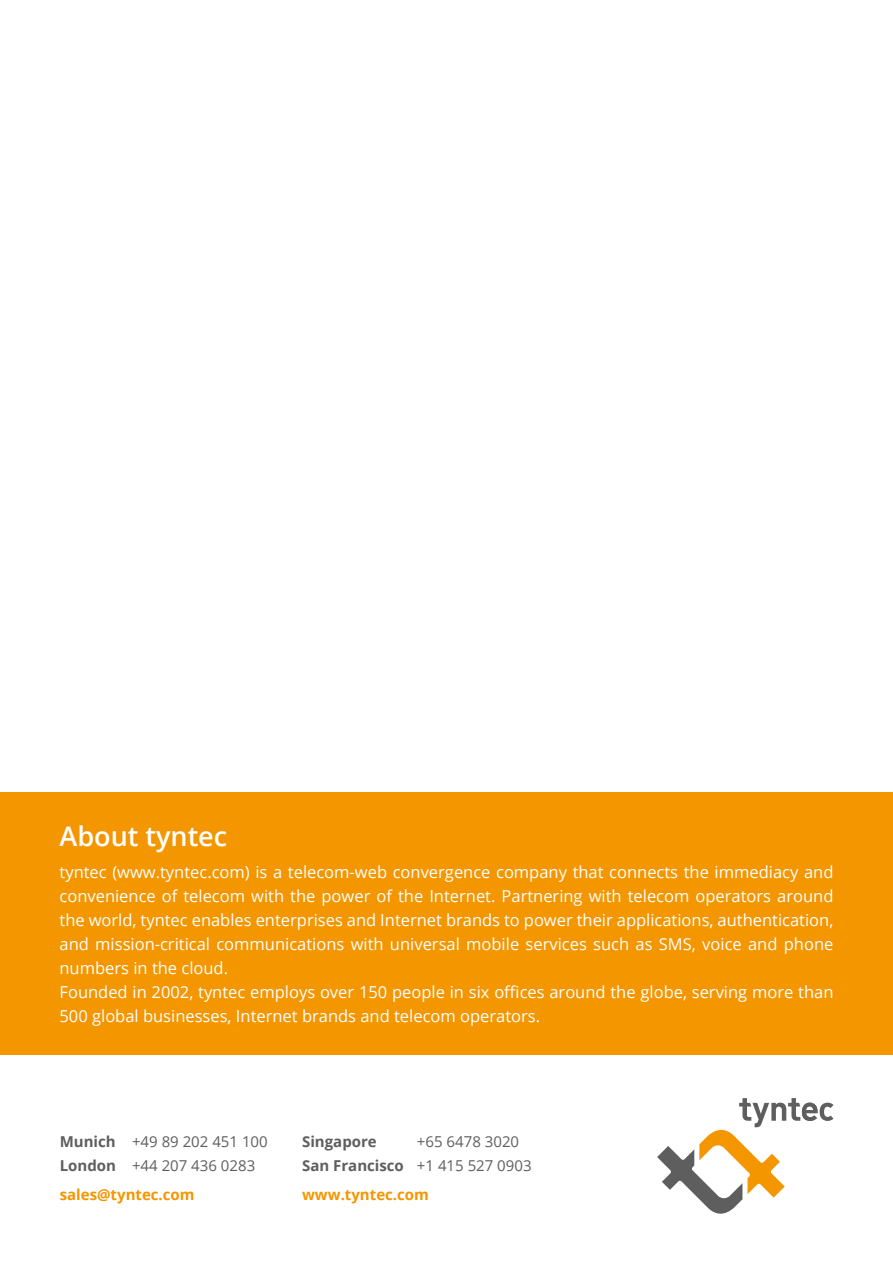
<style>
.page{position:relative;width:893px;height:1263px;background:#fff}
.page>*{position:absolute;margin:0;border:0;box-sizing:border-box;transform-origin:0 0}
.subheading_white_sem{font:600 27px "Open Sans";color:#fff}
.regular_text_white{font:16.5px/24px "Open Sans";color:#fff;text-align:justify}
.address{font:15px "Open Sans";color:#5f5e5e}
.address-2{font:700 15px "Open Sans";color:#5f5e5e}
.address-3{font:700 15px "Open Sans";color:#f49600}
.s1{font-weight:700}
.s2{font-weight:400}
</style>
<div class="page">
<div style="left:0;top:792px;width:893px;height:263px;background:#f49600"></div>
<svg style="left:657px;top:1098px;width:176px;height:116px"></svg>
<p class="subheading_white_sem" style="left:60px;top:817px;width:169px">About tyntec</p>
<p class="regular_text_white" style="left:60px;top:860px;width:775px">tyntec (www.tyntec.com) is a telecom-web convergence company that connects the immediacy and convenience of telecom with the power of the Internet. Partnering with telecom operators around the world, tyntec enables enterprises and Internet brands to power their applications, authentication, and mission-critical communications with universal mobile services such as SMS, voice and phone numbers in the cloud.</p>
<p class="regular_text_white" style="left:60px;top:980px;width:775px">Founded in 2002, tyntec employs over 150 people in six offices around the globe, serving more than<br>500 global businesses, Internet brands and telecom operators.</p>
<p class="address" style="left:60px;top:1131px;width:209px"><span class="s1">Munich</span> +49 89 202 451 100</p>
<p class="address-2" style="left:302px;top:1131px;width:76px">Singapore</p>
<p class="address" style="left:417px;top:1131px;width:104px">+65 6478 3020</p>
<p class="address" style="left:60px;top:1155px;width:197px"><span class="s1">London</span> +44 207 436 0283</p>
<p class="address-2" style="left:302px;top:1154px;width:231px">San Francisco <span class="s2">+1 415 527 0903</span></p>
<p class="address-3" style="left:60px;top:1184px;width:136px">sales@tyntec.com</p>
<p class="address-3" style="left:302px;top:1184px;width:128px">www.tyntec.com</p>
</div>
